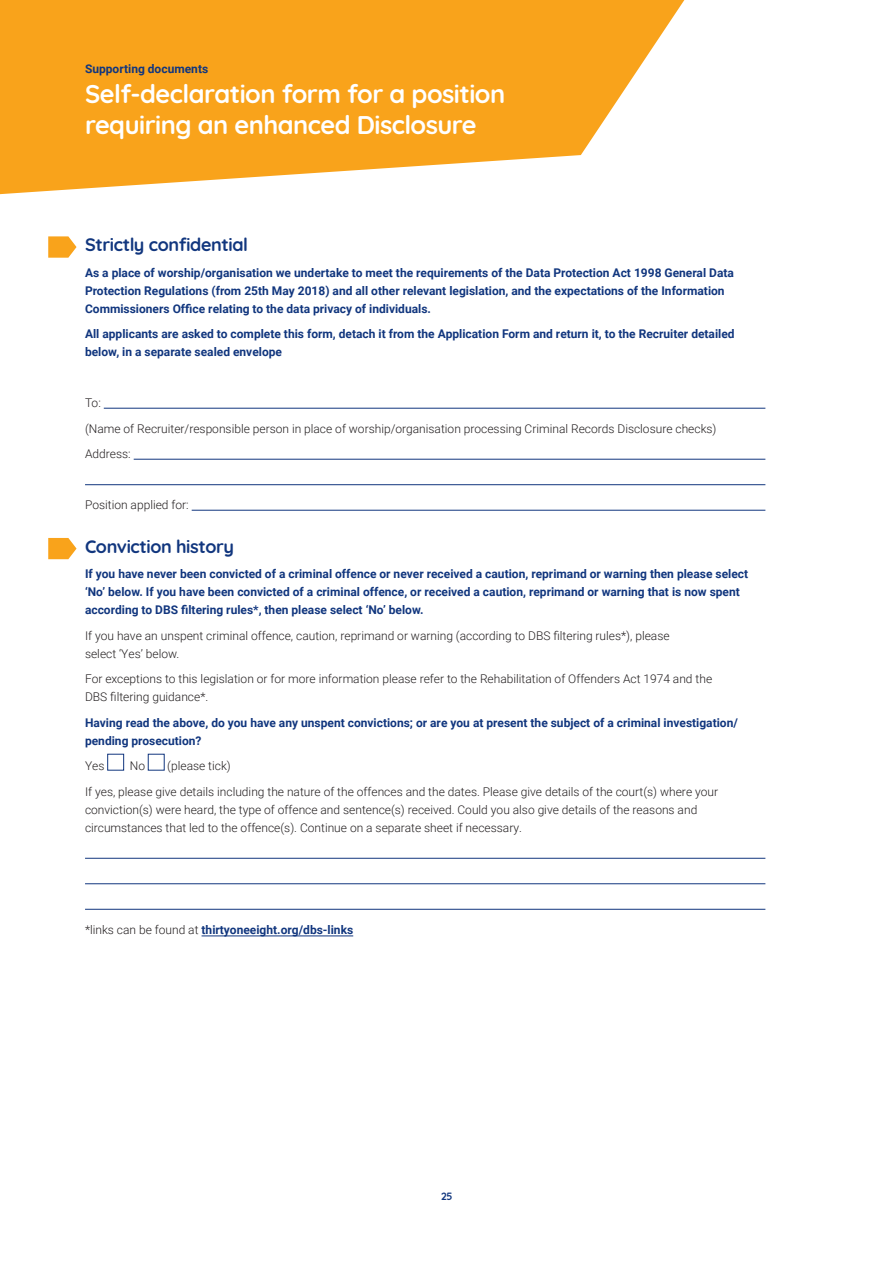
<style>
.page{position:relative;width:893px;height:1263px;background:#fff}
.page>*{position:absolute;margin:0;border:0;box-sizing:border-box;transform-origin:0 0}
.t1{font:700 25.5px/31.5px "Quicksand";letter-spacing:-.02em;color:#fff}
.t2{font:700 18px "Quicksand";letter-spacing:-.02em;color:#11367e}
.t3{font:700 12px/18px "Roboto";color:#11367e}
.t4{font:300 12px/25.5px "Roboto";color:#231f20}
.t5{font:700 10.5px "Quicksand";color:#11367e}
.s1{font-weight:300;color:#231f20}
</style>
<div class="page">
<svg style="left:0;top:0;width:684px;height:194px;fill:#f9a31b"></svg>
<hr style="left:104px;top:408px;width:661px;height:1px;background:#11367e">
<hr style="left:134px;top:459px;width:631px;height:1px;background:#11367e">
<hr style="left:85px;top:484px;width:680px;height:1px;background:#11367e">
<hr style="left:192px;top:510px;width:573px;height:1px;background:#11367e">
<hr style="left:85px;top:858px;width:680px;height:1px;background:#11367e">
<hr style="left:85px;top:883px;width:680px;height:1px;background:#11367e">
<hr style="left:85px;top:909px;width:680px;height:1px;background:#11367e">
<div style="left:107px;top:754px;width:17px;height:16px;border:1px solid #11367e"></div>
<hr style="left:202px;top:936px;width:151px;height:1px;background:#11367e">
<svg style="left:48px;top:236px;width:29px;height:22px"></svg>
<svg style="left:48px;top:538px;width:29px;height:21px"></svg>
<p class="t3" style="left:85px;top:59px;width:125px">Supporting documents</p>
<h1 class="t1" style="left:85px;top:76px;width:422px">Self-declaration form for a position requiring an enhanced Disclosure</h1>
<h2 class="t2" style="left:85px;top:230px;width:165px">Strictly confidential</h2>
<p class="t3" style="left:85px;top:263px;width:650px">As a place of worship/organisation we undertake to meet the requirements of the Data Protection Act 1998 General Data<br>Protection Regulations (from 25th May 2018) and all other relevant legislation, and the expectations of the Information<br>Commissioners Office relating to the data privacy of individuals.</p>
<p class="t3" style="left:85px;top:325px;width:651px">All applicants are asked to complete this form, detach it from the Application Form and return it, to the Recruiter detailed below, in a separate sealed envelope</p>
<p class="t4" style="left:85px;top:390px;width:633px">To:<br>(Name of Recruiter/responsible person in place of worship/organisation processing Criminal Records Disclosure checks)<br>Address:</p>
<p class="t4" style="left:85px;top:492px;width:105px">Position applied for:</p>
<h2 class="t2" style="left:85px;top:531px;width:151px">Conviction history</h2>
<p class="t3" style="left:85px;top:565px;width:665px">If you have never been convicted of a criminal offence or never received a caution, reprimand or warning then please select ‘No’ below. If you have been convicted of a criminal offence, or received a caution, reprimand or warning that is now spent according to DBS filtering rules*, then please select ‘No’ below.</p>
<p class="t4" style="left:85px;top:626px;width:586px;line-height:18px">If you have an unspent criminal offence, caution, reprimand or warning (according to DBS filtering rules*), please select ‘Yes’ below.</p>
<p class="t4" style="left:85px;top:670px;width:629px;line-height:18px">For exceptions to this legislation or for more information please refer to the Rehabilitation of Offenders Act 1974 and the<br>DBS filtering guidance*.</p>
<p class="t3" style="left:85px;top:713px;width:654px">Having read the above, do you have any unspent convictions; or are you at present the subject of a criminal investigation/ pending prosecution?</p>
<p class="t4" style="left:85px;top:753px;width:21px">Yes</p>
<p class="t4" style="left:130px;top:753px;width:17px">No</p>
<p class="t4" style="left:85px;top:753px;width:635px;text-indent:82px">(please tick)<br>If yes, please give details including the nature of the offences and the dates. Please give details of the court(s) where your</p>
<p class="t4" style="left:85px;top:800px;width:614px;line-height:18px">conviction(s) were heard, the type of offence and sentence(s) received. Could you also give details of the reasons and circumstances that led to the offence(s). Continue on a separate sheet if necessary.</p>
<p class="t3" style="left:85px;top:920px;width:270px"><span class="s1">*links can be found at</span> thirtyoneeight.org/dbs-links</p>
<p class="t5" style="left:441px;top:1188px;width:13px">25</p>
</div>
